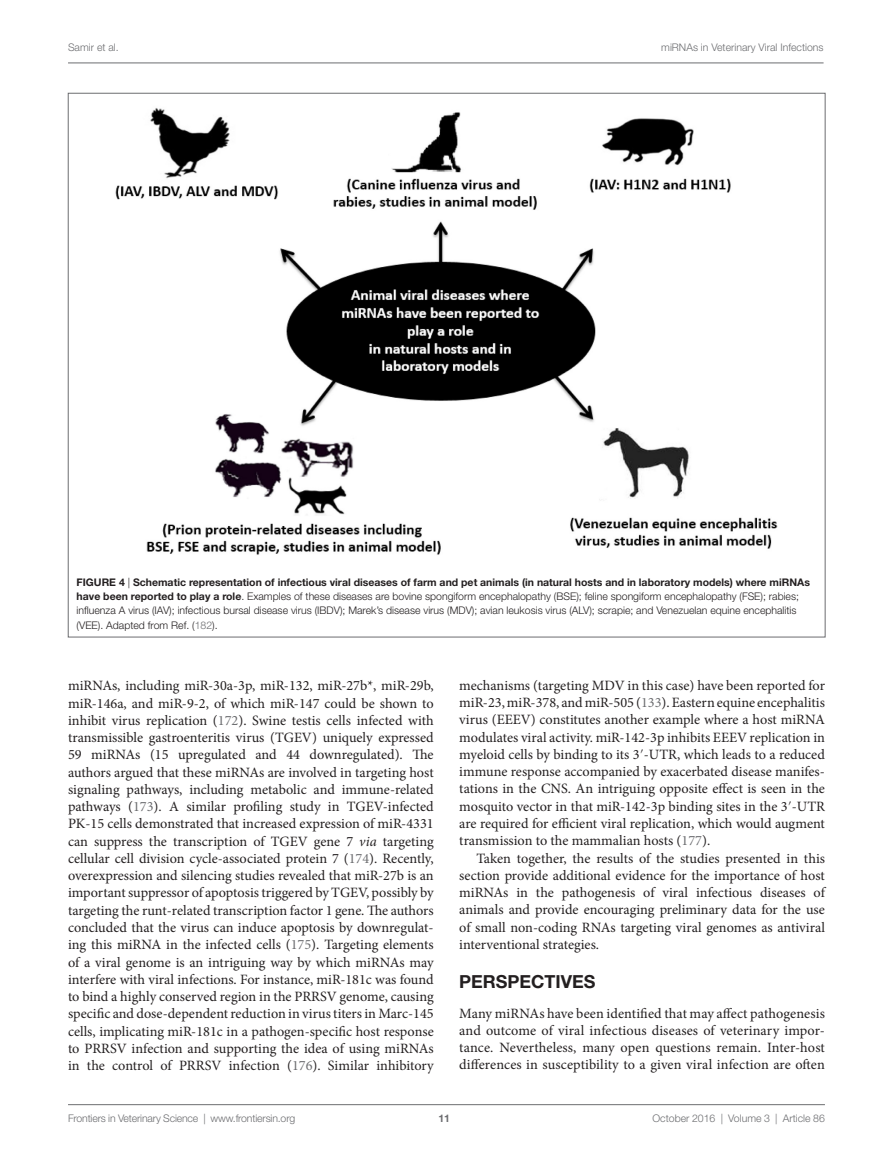
<style>
.page{position:relative;width:893px;height:1170px;background:#fff}
.page>*{position:absolute;margin:0;border:0;box-sizing:border-box;transform-origin:0 0}
.t1{font:700 18px "Helvetica Neue LT Std";color:#231f20}
.t2{font:14.25px/17.2px "Minion Pro";color:#231f20;text-align:justify}
.t3{font:300 10.5px/14.2px "Helvetica Neue LT Std";color:#231f20}
.t4{font:300 10.5px "Helvetica Neue LT Std";color:#6c6d70}
.t5{font:700 10.5px "Helvetica Neue LT Std";color:#6c6d70}
.s1{font-weight:700}
.s2{color:#6c6d70}
.s3{font-style:italic}
.s4{font-family:"STIX General"}
</style>
<div class="page">
<img style="left:115px;top:108px;width:663px;height:447px">
<hr style="left:68px;top:1104px;width:757px;height:1px;background:#6c6d70">
<hr style="left:68px;top:63px;width:755px;height:1px;background:#6c6d70">
<p class="t4" style="left:68px;top:41px;width:52px">Samir et al.</p>
<p class="t4" style="left:661px;top:41px;width:164px">miRNAs in Veterinary Viral Infections</p>
<p class="t3" style="left:77px;top:574px;width:735px"><span class="s1">FIGURE 4</span> | <span class="s1">Schematic representation of infectious viral diseases of farm and pet animals (in natural hosts and in laboratory models) where miRNAs have been reported to play a role</span>. Examples of these diseases are bovine spongiform encephalopathy (BSE); feline spongiform encephalopathy (FSE); rabies; influenza A virus (IAV); infectious bursal disease virus (IBDV); Marek’s disease virus (MDV); avian leukosis virus (ALV); scrapie; and Venezuelan equine encephalitis (VEE). Adapted from Ref. (<span class="s2">182</span>).</p>
<p class="t2" style="left:68px;top:677px;width:367px">miRNAs, including miR-30a-3p, miR-132, miR-27b*, miR-29b, miR-146a, and miR-9-2, of which miR-147 could be shown to inhibit virus replication (<span class="s2">172</span>). Swine testis cells infected with transmissible gastroenteritis virus (TGEV) uniquely expressed 59 miRNAs (15 upregulated and 44 downregulated). The authors argued that these miRNAs are involved in targeting host signaling pathways, including metabolic and immune-related pathways (<span class="s2">173</span>). A similar profiling study in TGEV-infected PK-15 cells demonstrated that increased expression of miR-4331 can suppress the transcription of TGEV gene 7 <span class="s3">via</span> targeting cellular cell division cycle-associated protein 7 (<span class="s2">174</span>). Recently, overexpression and silencing studies revealed that miR-27b is an important suppressor of apoptosis triggered by TGEV, possibly by targeting the runt-related transcription factor 1 gene. The authors concluded that the virus can induce apoptosis by downregulat&shy;ing this miRNA in the infected cells (<span class="s2">175</span>). Targeting elements of a viral genome is an intriguing way by which miRNAs may interfere with viral infections. For instance, miR-181c was found to bind a highly conserved region in the PRRSV genome, causing specific and dose-dependent reduction in virus titers in Marc-145 cells, implicating miR-181c in a pathogen-specific host response to PRRSV infection and supporting the idea of using miRNAs in the control of PRRSV infection (<span class="s2">176</span>). Similar inhibitory</p>
<p class="t2" style="left:459px;top:676px;width:367px">mechanisms (targeting MDV in this case) have been reported for miR-23, miR-378, and miR-505 (<span class="s2">133</span>). Eastern equine encephalitis virus (EEEV) constitutes another example where a host miRNA modulates viral activity. miR-142-3p inhibits EEEV replication in myeloid cells by binding to its 3<span class="s4">′</span>-UTR, which leads to a reduced immune response accompanied by exacerbated disease manifes&shy;tations in the CNS. An intriguing opposite effect is seen in the mosquito vector in that miR-142-3p binding sites in the 3<span class="s4">′</span>-UTR are required for efficient viral replication, which would augment transmission to the mammalian hosts (<span class="s2">177</span>).</p>
<p class="t2" style="left:459px;top:849px;width:367px;text-indent:17px">Taken together, the results of the studies presented in this section provide additional evidence for the importance of host miRNAs in the pathogenesis of viral infectious diseases of animals and provide encouraging preliminary data for the use of small non-coding RNAs targeting viral genomes as antiviral interventional strategies.</p>
<p class="t1" style="left:459px;top:969px;width:138px">PERSPECTIVES</p>
<p class="t2" style="left:459px;top:1004px;width:367px">Many miRNAs have been identified that may affect pathogenesis and outcome of viral infectious diseases of veterinary impor&shy;tance. Nevertheless, many open questions remain. Inter-host differences in susceptibility to a given viral infection are often</p>
<p class="t4" style="left:68px;top:1111px;width:229px">Frontiers in Veterinary Science | www.frontiersin.org</p>
<p class="t4" style="left:652px;top:1111px;width:174px">October 2016 | Volume 3 | Article 86</p>
<p class="t5" style="left:439px;top:1111px;width:13px">11</p>
</div>
